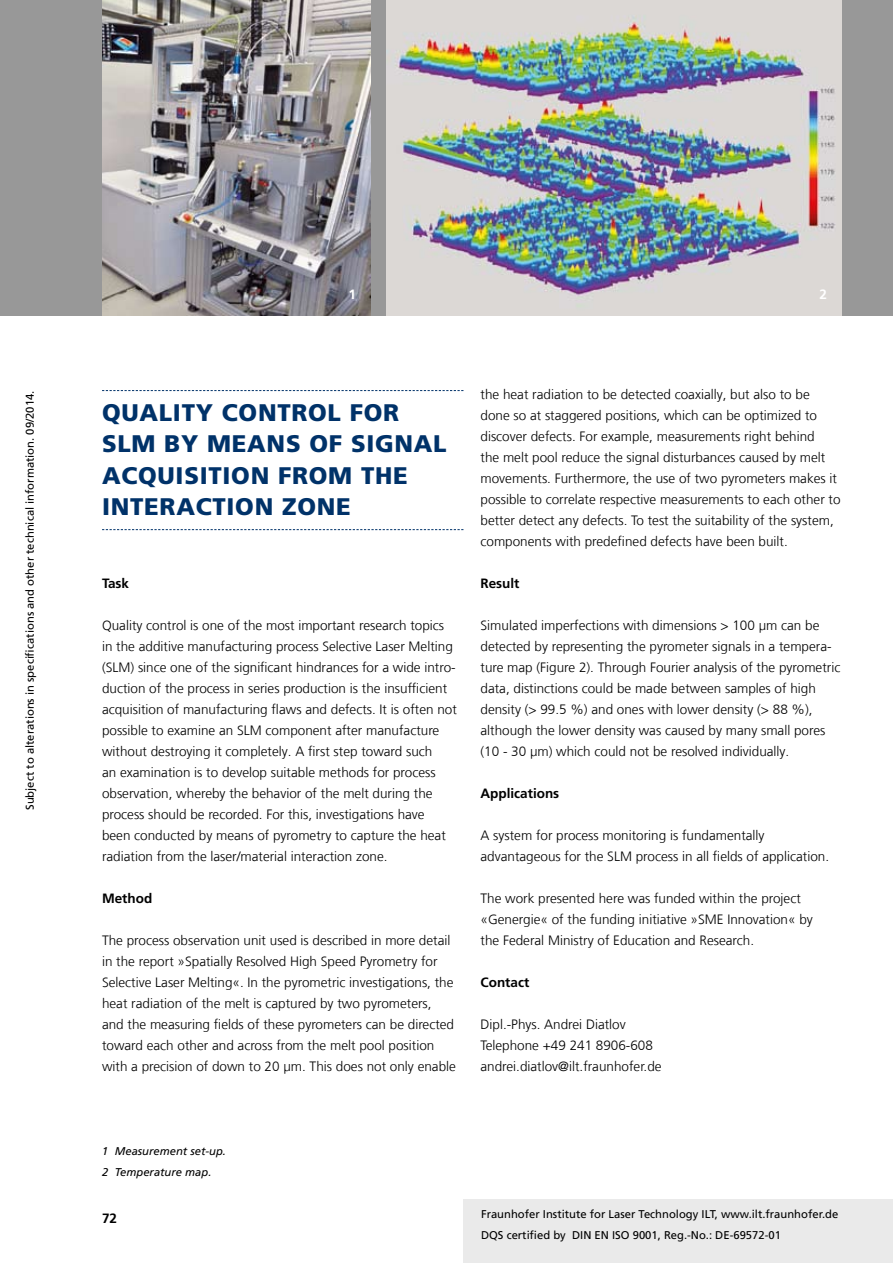
<style>
.page{position:relative;width:893px;height:1263px;background:#fff}
.page>*{position:absolute;margin:0;border:0;box-sizing:border-box;transform-origin:0 0}
.t1{font:900 24px/31.5px "Frutiger LT Com";letter-spacing:.03em;color:#003269}
.t2{font:300 13.5px/21px "Frutiger LT Com";color:#000}
.t3{font:700 13.5px "Frutiger LT Com";color:#000}
.t4{font:700 13.5px "Frutiger LT Com";color:#fff}
.t5{font:11.25px/21px "Frutiger LT Com";color:#000}
.t6{font:italic 11.25px/21px "Frutiger LT Com";color:#000}
</style>
<div class="page">
<div style="left:463px;top:1199px;width:430px;height:64px;background:#eaeaea"></div>
<div style="left:0;top:0;width:893px;height:315px;background:#989898"></div>
<img style="left:387px;top:0;width:455px;height:315px">
<img style="left:102px;top:0;width:269px;height:315px">
<svg style="left:102px;top:390px;width:361px;height:1px"></svg>
<svg style="left:102px;top:529px;width:361px;height:1px"></svg>
<p class="t5" style="left:20px;top:810px;width:421px;rotate:-90deg">Subject to alterations in specifications and other technical information. 09/2014.</p>
<p class="t4" style="left:348px;top:286px;width:9px">1</p>
<p class="t4" style="left:819px;top:286px;width:9px">2</p>
<h1 class="t1" style="left:102px;top:397px;width:344px">QUALITY CONTROL FOR<br>SLM BY MEANS OF SIGNAL<br>ACQUISITION FROM THE<br>INTERACTION ZONE</h1>
<p class="t3" style="left:102px;top:575px;width:29px">Task</p>
<p class="t2" style="left:102px;top:615px;width:356px">Quality control is one of the most important research topics in the additive manufacturing process Selective Laser Melting (SLM) since one of the significant hindrances for a wide intro&shy;duction of the process in series production is the insufficient acquisition of manufacturing flaws and defects. It is often not possible to examine an SLM component after manufacture without destroying it completely. A first step toward such<br>an examination is to develop suitable methods for process observation, whereby the behavior of the melt during the process should be recorded. For this, investigations have<br>been conducted by means of pyrometry to capture the heat radiation from the laser/material interaction zone.</p>
<p class="t3" style="left:102px;top:890px;width:52px">Method</p>
<p class="t2" style="left:102px;top:930px;width:355px">The process observation unit used is described in more detail in the report »Spatially Resolved High Speed Pyrometry for Selective Laser Melting«. In the pyrometric investigations, the heat radiation of the melt is captured by two pyrometers, and the measuring fields of these pyrometers can be directed toward each other and across from the melt pool position with a precision of down to 20 µm. This does not only enable</p>
<p class="t2" style="left:480px;top:384px;width:362px">the heat radiation to be detected coaxially, but also to be done so at staggered positions, which can be optimized to discover defects. For example, measurements right behind<br>the melt pool reduce the signal disturbances caused by melt movements. Furthermore, the use of two pyrometers makes it possible to correlate respective measurements to each other to better detect any defects. To test the suitability of the system, components with predefined defects have been built.</p>
<p class="t3" style="left:480px;top:576px;width:41px">Result</p>
<p class="t2" style="left:480px;top:615px;width:361px">Simulated imperfections with dimensions &gt; 100 µm can be detected by representing the pyrometer signals in a tempera&shy;ture map (Figure 2). Through Fourier analysis of the pyrometric data, distinctions could be made between samples of high density (&gt; 99.5 %) and ones with lower density (&gt; 88 %), although the lower density was caused by many small pores (10 - 30 µm) which could not be resolved individually.</p>
<p class="t3" style="left:480px;top:786px;width:80px">Applications</p>
<p class="t2" style="left:480px;top:825px;width:350px">A system for process monitoring is fundamentally advantageous for the SLM process in all fields of application.</p>
<p class="t2" style="left:480px;top:888px;width:334px">The work presented here was funded within the project «Genergie« of the funding initiative »SME Innovation« by the Federal Ministry of Education and Research.</p>
<p class="t3" style="left:480px;top:975px;width:50px">Contact</p>
<p class="t2" style="left:480px;top:1014px;width:183px">Dipl.-Phys. Andrei Diatlov<br>Telephone +49 241 8906-608 andrei.diatlov@ilt.fraunhofer.de</p>
<p class="t6" style="left:102px;top:1141px;width:126px">1 Measurement set-up.<br>2 Temperature map.</p>
<p class="t3" style="left:102px;top:1210px;width:17px">72</p>
<p class="t5" style="left:481px;top:1204px;width:359px">Fraunhofer Institute for Laser Technology ILT, www.ilt.fraunhofer.de<br>DQS certified by DIN EN ISO 9001, Reg.-No.: DE-69572-01</p>
</div>
